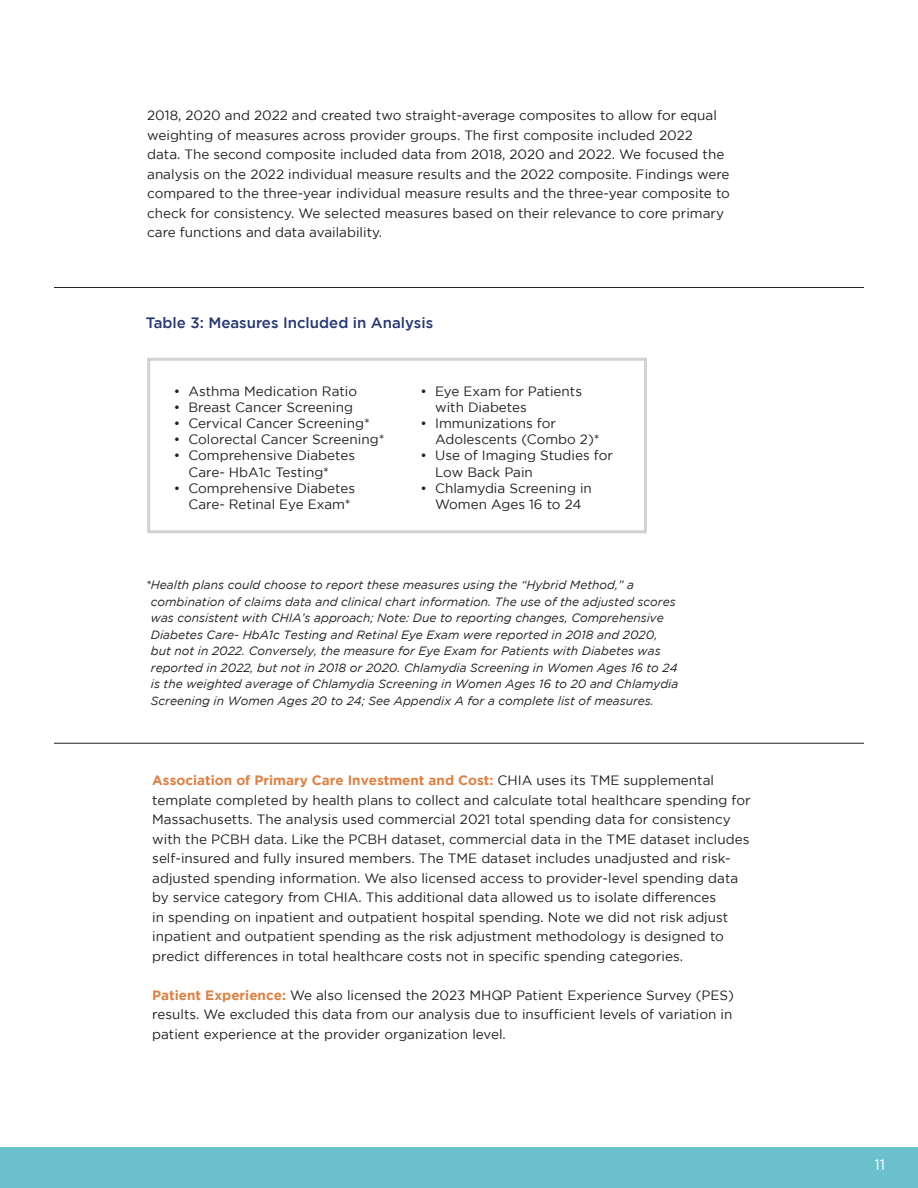
<style>
.page{position:relative;width:918px;height:1188px;background:#fff}
.page>*{position:absolute;margin:0;border:0;box-sizing:border-box;transform-origin:0 0}
.t1{font:500 15px "Gotham";color:#243674}
.t2{font:15px "Gotham";color:#fff}
.t3{font:13.5px/19.5px "Gotham";color:#231f20}
.t4{font:italic 12px/16.5px "Gotham";color:#231f20}
.s1{font-weight:700;color:#de8144}
</style>
<div class="page">
<div style="left:0;top:1148px;width:918px;height:40px;background:#6ac1cd"></div>
<hr style="left:54px;top:287px;width:810px;height:1px;background:#231f20">
<hr style="left:54px;top:743px;width:810px;height:1px;background:#231f20">
<div style="left:147px;top:358px;width:500px;height:175px;border:3px solid #d1d2d4"></div>
<p class="t3" style="left:147px;top:105px;width:584px">2018, 2020 and 2022 and created two straight-average composites to allow for equal weighting of measures across provider groups. The first composite included 2022<br>data. The second composite included data from 2018, 2020 and 2022. We focused the analysis on the 2022 individual measure results and the 2022 composite. Findings were compared to the three-year individual measure results and the three-year composite to check for consistency. We selected measures based on their relevance to core primary care functions and data availability.</p>
<p class="t1" style="left:146px;top:314px;width:289px">Table 3: Measures Included in Analysis</p>
<p class="t3" style="left:174px;top:381px;width:185px">• Asthma Medication Ratio</p>
<p class="t3" style="left:174px;top:397px;width:181px">• Breast Cancer Screening</p>
<p class="t3" style="left:174px;top:413px;width:198px">• Cervical Cancer Screening*</p>
<p class="t3" style="left:174px;top:429px;width:212px">• Colorectal Cancer Screening*</p>
<p class="t3" style="left:188px;top:447px;width:168px;line-height:16.2px;text-indent:-15px">• Comprehensive Diabetes<br>Care- HbA1c Testing*</p>
<p class="t3" style="left:188px;top:480px;width:168px;line-height:16.2px;text-indent:-15px">• Comprehensive Diabetes<br>Care- Retinal Eye Exam*</p>
<p class="t3" style="left:435px;top:383px;width:149px;line-height:16.2px;text-indent:-15px">• Eye Exam for Patients with Diabetes</p>
<p class="t3" style="left:435px;top:415px;width:166px;line-height:16.2px;text-indent:-15px">• Immunizations for<br>Adolescents (Combo 2)*</p>
<p class="t3" style="left:435px;top:447px;width:179px;line-height:16.2px;text-indent:-15px">• Use of Imaging Studies for<br>Low Back Pain</p>
<p class="t3" style="left:421px;top:480px;width:173px;line-height:16.2px;text-align:center">• Chlamydia Screening in<br>Women Ages 16 to 24</p>
<p class="t4" style="left:151px;top:577px;width:529px;text-indent:-5px">*Health plans could choose to report these measures using the “Hybrid Method,” a combination of claims data and clinical chart information. The use of the adjusted scores was consistent with CHIA’s approach; Note: Due to reporting changes, Comprehensive Diabetes Care- HbA1c Testing and Retinal Eye Exam were reported in 2018 and 2020, but not in 2022. Conversely, the measure for Eye Exam for Patients with Diabetes was reported in 2022, but not in 2018 or 2020. Chlamydia Screening in Women Ages 16 to 24 is the weighted average of Chlamydia Screening in Women Ages 16 to 20 and Chlamydia Screening in Women Ages 20 to 24; See Appendix A for a complete list of measures.</p>
<p class="t3" style="left:152px;top:771px;width:600px"><span class="s1">Association of Primary Care Investment and Cost:</span> CHIA uses its TME supplemental template completed by health plans to collect and calculate total healthcare spending for Massachusetts. The analysis used commercial 2021 total spending data for consistency with the PCBH data. Like the PCBH dataset, commercial data in the TME dataset includes self-insured and fully insured members. The TME dataset includes unadjusted and risk&shy;adjusted spending information. We also licensed access to provider-level spending data by service category from CHIA. This additional data allowed us to isolate differences<br>in spending on inpatient and outpatient hospital spending. Note we did not risk adjust inpatient and outpatient spending as the risk adjustment methodology is designed to predict differences in total healthcare costs not in specific spending categories.</p>
<p class="t3" style="left:152px;top:985px;width:583px"><span class="s1">Patient Experience:</span> We also licensed the 2023 MHQP Patient Experience Survey (PES) results. We excluded this data from our analysis due to insufficient levels of variation in patient experience at the provider organization level.</p>
<p class="t2" style="left:875px;top:1156px;width:12px">11</p>
</div>
